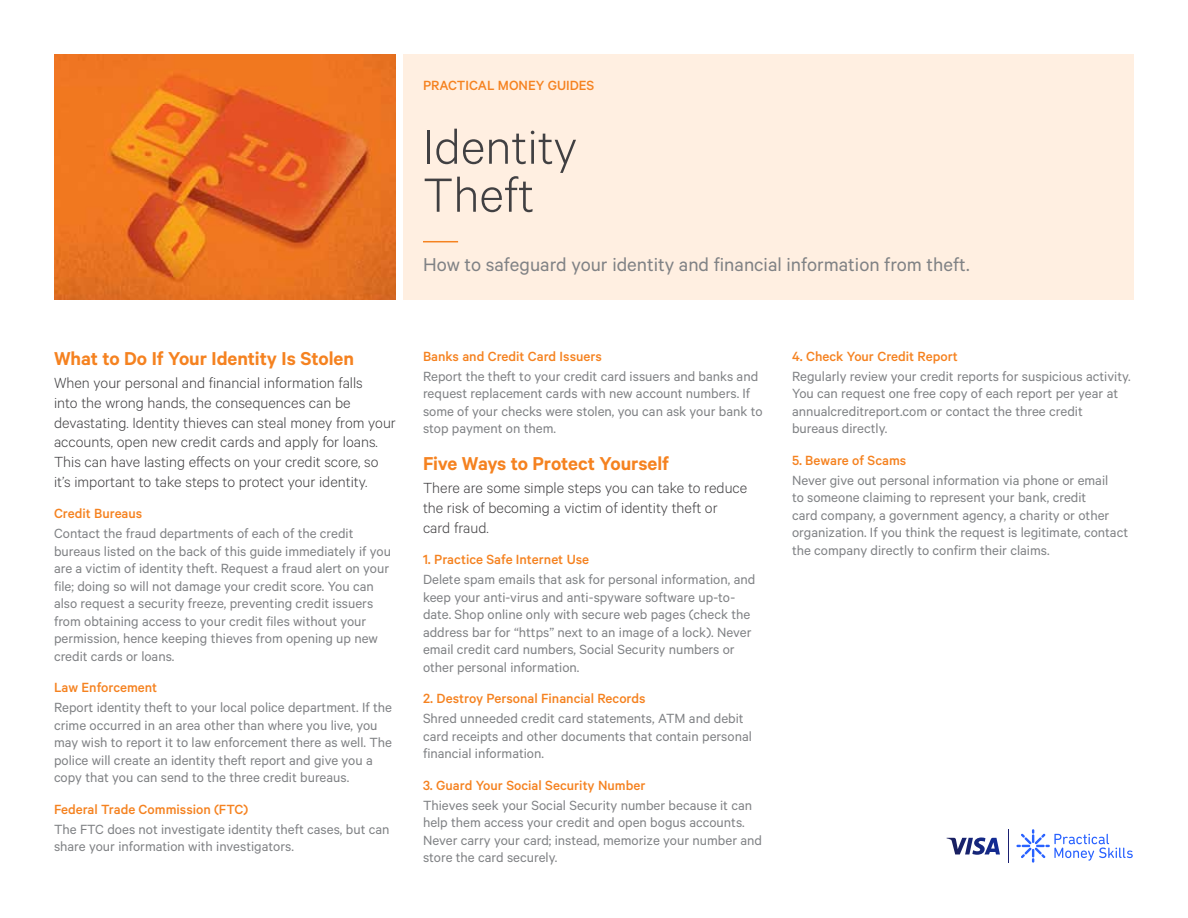
<style>
.page{position:relative;width:1188px;height:918px;background:#fff}
.page>*{position:absolute;margin:0;border:0;box-sizing:border-box;transform-origin:0 0}
.t1{font:300 54px/48px "Calibre";color:#414042}
.t2{font:21px "Calibre";color:#808285}
.t3{font:600 21px "Calibre";letter-spacing:-.005em;color:#f58220}
.t4{font:300 16.5px/19.8px "Calibre";color:#414042}
.t5{font:15px/17.5px "Calibre";color:#808285}
.t6{font:500 15px "Calibre";color:#f58220}
</style>
<div class="page">
<div style="left:403px;top:54px;width:731px;height:245px;background:#ffefe1"></div>
<hr style="left:423px;top:241px;width:35px;height:1px;background:#f58220">
<img style="left:54px;top:54px;width:342px;height:245px">
<svg style="left:1016px;top:829px;width:117px;height:34px"></svg>
<hr style="left:1008px;top:829px;width:1px;height:34px;background:#1a1f71">
<svg style="left:946px;top:837px;width:54px;height:18px"></svg>
<p class="t6" style="left:423px;top:77px;width:173px">PRACTICAL MONEY GUIDES</p>
<h1 class="t1" style="left:423px;top:121px;width:156px">Identity<br>Theft</h1>
<h2 class="t2" style="left:423px;top:253px;width:548px">How to safeguard your identity and financial information from theft.</h2>
<h2 class="t3" style="left:54px;top:346px;width:302px">What to Do If Your Identity Is Stolen</h2>
<p class="t4" style="left:54px;top:372px;width:343px">When your personal and financial information falls<br>into the wrong hands, the consequences can be devastating. Identity thieves can steal money from your accounts, open new credit cards and apply for loans.<br>This can have lasting effects on your credit score, so it’s important to take steps to protect your identity.</p>
<p class="t6" style="left:54px;top:505px;width:90px">Credit Bureaus</p>
<p class="t5" style="left:54px;top:524px;width:339px">Contact the fraud departments of each of the credit bureaus listed on the back of this guide immediately if you are a victim of identity theft. Request a fraud alert on your file; doing so will not damage your credit score. You can also request a security freeze, preventing credit issuers from obtaining access to your credit files without your permission, hence keeping thieves from opening up new credit cards or loans.</p>
<p class="t6" style="left:54px;top:679px;width:105px">Law Enforcement</p>
<p class="t5" style="left:54px;top:698px;width:340px">Report identity theft to your local police department. If the crime occurred in an area other than where you live, you may wish to report it to law enforcement there as well. The police will create an identity theft report and give you a copy that you can send to the three credit bureaus.</p>
<p class="t6" style="left:54px;top:800px;width:196px">Federal Trade Commission (FTC)</p>
<p class="t5" style="left:54px;top:820px;width:337px">The FTC does not investigate identity theft cases, but can share your information with investigators.</p>
<p class="t6" style="left:423px;top:347px;width:180px">Banks and Credit Card Issuers</p>
<p class="t5" style="left:423px;top:367px;width:341px">Report the theft to your credit card issuers and banks and request replacement cards with new account numbers. If some of your checks were stolen, you can ask your bank to stop payment on them.</p>
<h2 class="t3" style="left:423px;top:451px;width:248px">Five Ways to Protect Yourself</h2>
<p class="t4" style="left:423px;top:478px;width:326px">There are some simple steps you can take to reduce the risk of becoming a victim of identity theft or card fraud.</p>
<p class="t6" style="left:423px;top:551px;width:168px">1. Practice Safe Internet Use</p>
<p class="t5" style="left:423px;top:570px;width:334px">Delete spam emails that ask for personal information, and keep your anti-virus and anti-spyware software up-to&shy;date. Shop online only with secure web pages (check the address bar for “https” next to an image of a lock). Never email credit card numbers, Social Security numbers or other personal information.</p>
<p class="t6" style="left:423px;top:690px;width:224px">2. Destroy Personal Financial Records</p>
<p class="t5" style="left:423px;top:709px;width:330px">Shred unneeded credit card statements, ATM and debit card receipts and other documents that contain personal financial information.</p>
<p class="t6" style="left:423px;top:776px;width:224px">3. Guard Your Social Security Number</p>
<p class="t5" style="left:423px;top:796px;width:341px">Thieves seek your Social Security number because it can help them access your credit and open bogus accounts.<br>Never carry your card; instead, memorize your number and store the card securely.</p>
<p class="t6" style="left:792px;top:347px;width:167px">4. Check Your Credit Report</p>
<p class="t5" style="left:792px;top:367px;width:340px">Regularly review your credit reports for suspicious activity.<br>You can request one free copy of each report per year at annualcreditreport.com or contact the three credit bureaus directly.</p>
<p class="t6" style="left:792px;top:451px;width:116px">5. Beware of Scams</p>
<p class="t5" style="left:792px;top:471px;width:338px">Never give out personal information via phone or email<br>to someone claiming to represent your bank, credit<br>card company, a government agency, a charity or other organization. If you think the request is legitimate, contact the company directly to confirm their claims.</p>
</div>
